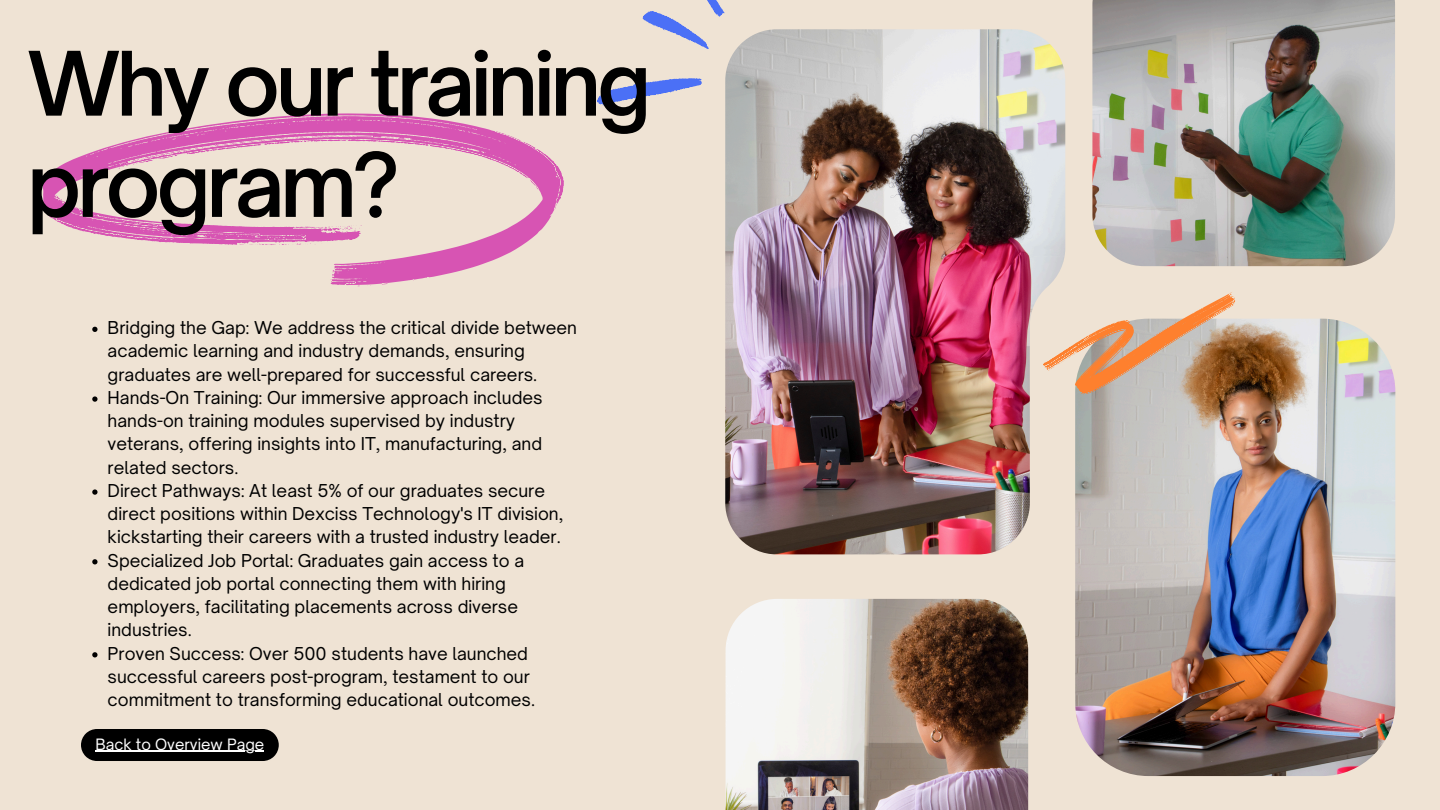
<style>
.page{position:relative;width:1440px;height:810px;background:#efe3d4}
.page>*{position:absolute;margin:0;border:0;box-sizing:border-box;transform-origin:0 0}
.t1{font:600 85px/101.2px "Open Sauce One";letter-spacing:-.05em;color:#000}
.t2{font:17px/23.2px "Open Sauce One";color:#000}
.t3{font:15px "Open Sauce One";color:#fff}
</style>
<div class="page">
<img style="left:725px;top:29px;width:340px;height:525px">
<img style="left:1075px;top:319px;width:320px;height:457px;border-radius:73px">
<img style="left:1092px;top:0;width:303px;height:266px">
<img style="left:726px;top:599px;width:302px;height:211px">
<svg style="left:42px;top:113px;width:522px;height:214px"></svg>
<svg style="left:1043px;top:292px;width:192px;height:102px"></svg>
<svg style="left:597px;top:0;width:150px;height:134px"></svg>
<svg style="left:92px;top:327px;width:6px;height:5px"></svg>
<svg style="left:92px;top:396px;width:6px;height:6px"></svg>
<svg style="left:92px;top:489px;width:6px;height:6px"></svg>
<svg style="left:92px;top:559px;width:6px;height:5px"></svg>
<svg style="left:92px;top:652px;width:6px;height:5px"></svg>
<svg style="left:81px;top:729px;width:198px;height:32px;background:#0f0f0e"></svg>
<hr style="left:95px;top:751px;width:169px;height:1px;background:#fff">
<h1 class="t1" style="left:27px;top:33px;width:626px">Why our training program?</h1>
<p class="t2" style="left:108px;top:316px;width:471px">Bridging the Gap: We address the critical divide between academic learning and industry demands, ensuring graduates are well-prepared for successful careers.</p>
<p class="t2" style="left:108px;top:386px;width:437px">Hands-On Training: Our immersive approach includes hands-on training modules supervised by industry veterans, offering insights into IT, manufacturing, and related sectors.</p>
<p class="t2" style="left:108px;top:479px;width:457px">Direct Pathways: At least 5% of our graduates secure direct positions within Dexciss Technology's IT division, kickstarting their careers with a trusted industry leader.</p>
<p class="t2" style="left:108px;top:549px;width:418px">Specialized Job Portal: Graduates gain access to a dedicated job portal connecting them with hiring employers, facilitating placements across diverse industries.</p>
<p class="t2" style="left:108px;top:642px;width:429px">Proven Success: Over 500 students have launched successful careers post-program, testament to our commitment to transforming educational outcomes.</p>
<p class="t3" style="left:95px;top:735px;width:170px">Back to Overview Page</p>
</div>
